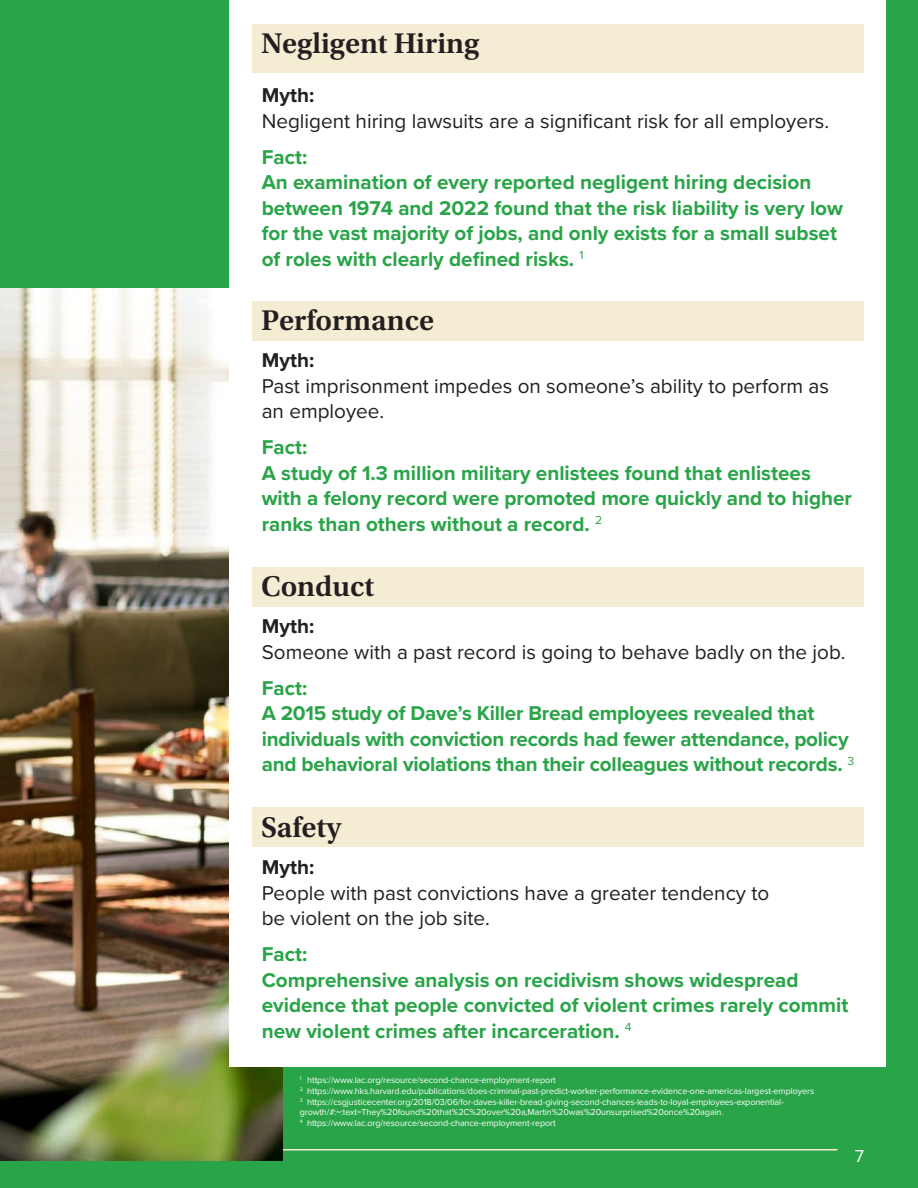
<style>
.page{position:relative;width:918px;height:1188px;background:#29a448}
.page>*{position:absolute;margin:0;border:0;box-sizing:border-box;transform-origin:0 0}
.Utopia_-_Callout_-_black{font:600 30px "Utopia Std";color:#231f20}
.Proxima_Nova_-_Body_-_black{font:700 20.7px/25.5px "Proxima Nova";color:#29a448}
.Proxima_Nova_-_Body_-_black-2{font:20.7px/25.5px "Proxima Nova";color:#231f20}
.Proxima_Nova_-_Body_-_black-3{font:18px "Proxima Nova";color:#fff}
.Proxima_Nova_-_Footer_-_black{font:9px/10.8px "Proxima Nova";letter-spacing:-.01em;color:#fff}
.s1{font-weight:700}
</style>
<div class="page">
<hr style="left:208px;top:1149px;width:629px;height:1px;background:#f4edd3">
<img style="left:0;top:288px;width:283px;height:873px">
<div style="left:230px;top:0;width:656px;height:1066px;background:#fff"></div>
<div style="left:252px;top:24px;width:612px;height:49px;background:#f4edd3"></div>
<div style="left:252px;top:301px;width:612px;height:39px;background:#f4edd3"></div>
<div style="left:252px;top:807px;width:612px;height:40px;background:#f4edd3"></div>
<div style="left:252px;top:567px;width:612px;height:40px;background:#f4edd3"></div>
<p class="Utopia_-_Callout_-_black" style="left:261px;top:27px;width:220px">Negligent Hiring</p>
<p class="Proxima_Nova_-_Body_-_black-2" style="left:262px;top:82px;width:569px"><span class="s1">Myth:<br></span>Negligent hiring lawsuits are a significant risk for all employers.</p>
<p class="Proxima_Nova_-_Body_-_black" style="left:262px;top:144px;width:583px">Fact:<br>An examination of every reported negligent hiring decision between 1974 and 2022 found that the risk liability is very low for the vast majority of jobs, and only exists for a small subset of roles with clearly defined risks. <sup>1</sup></p>
<p class="Utopia_-_Callout_-_black" style="left:261px;top:303px;width:175px">Performance</p>
<p class="Proxima_Nova_-_Body_-_black-2" style="left:262px;top:347px;width:569px"><span class="s1">Myth:<br></span>Past imprisonment impedes on someone’s ability to perform as an employee.</p>
<p class="Proxima_Nova_-_Body_-_black" style="left:262px;top:434px;width:592px">Fact:<br>A study of 1.3 million military enlistees found that enlistees with a felony record were promoted more quickly and to higher ranks than others without a record. <sup>2</sup></p>
<p class="Utopia_-_Callout_-_black" style="left:261px;top:569px;width:115px">Conduct</p>
<p class="Proxima_Nova_-_Body_-_black-2" style="left:262px;top:613px;width:585px"><span class="s1">Myth:<br></span>Someone with a past record is going to behave badly on the job.</p>
<p class="Proxima_Nova_-_Body_-_black" style="left:262px;top:675px;width:594px">Fact:<br>A 2015 study of Dave’s Killer Bread employees revealed that individuals with conviction records had fewer attendance, policy and behavioral violations than their colleagues without records. <sup>3</sup></p>
<p class="Utopia_-_Callout_-_black" style="left:261px;top:810px;width:82px">Safety</p>
<p class="Proxima_Nova_-_Body_-_black-2" style="left:262px;top:853px;width:509px"><span class="s1">Myth:<br></span>People with past convictions have a greater tendency to be violent on the job site.</p>
<p class="Proxima_Nova_-_Body_-_black" style="left:262px;top:941px;width:588px">Fact:<br>Comprehensive analysis on recidivism shows widespread evidence that people convicted of violent crimes rarely commit new violent crimes after incarceration. <sup>4</sup></p>
<p class="Proxima_Nova_-_Footer_-_black" style="left:300px;top:1074px;width:258px"><sup>1</sup> https://www.lac.org/resource/second-chance-employment-report</p>
<p class="Proxima_Nova_-_Footer_-_black" style="left:300px;top:1085px;width:516px"><sup>2</sup> https://www.hks.harvard.edu/publications/does-criminal-past-predict-worker-performance-evidence-one-americas-largest-employers</p>
<p class="Proxima_Nova_-_Footer_-_black" style="left:300px;top:1096px;width:486px"><sup>3</sup> https://csgjusticecenter.org/2018/03/06/for-daves-killer-bread-giving-second-chances-leads-to-loyal-employees-exponential&shy;growth/#:~:text=They%20found%20that%2C%20over%20a,Martin%20was%20unsurprised%20once%20again.</p>
<p class="Proxima_Nova_-_Footer_-_black" style="left:300px;top:1117px;width:257px"><sup>4</sup> https://www.lac.org/resource/second-chance-employment-report</p>
<p class="Proxima_Nova_-_Body_-_black-3" style="left:855px;top:1142px;width:11px">7</p>
</div>
